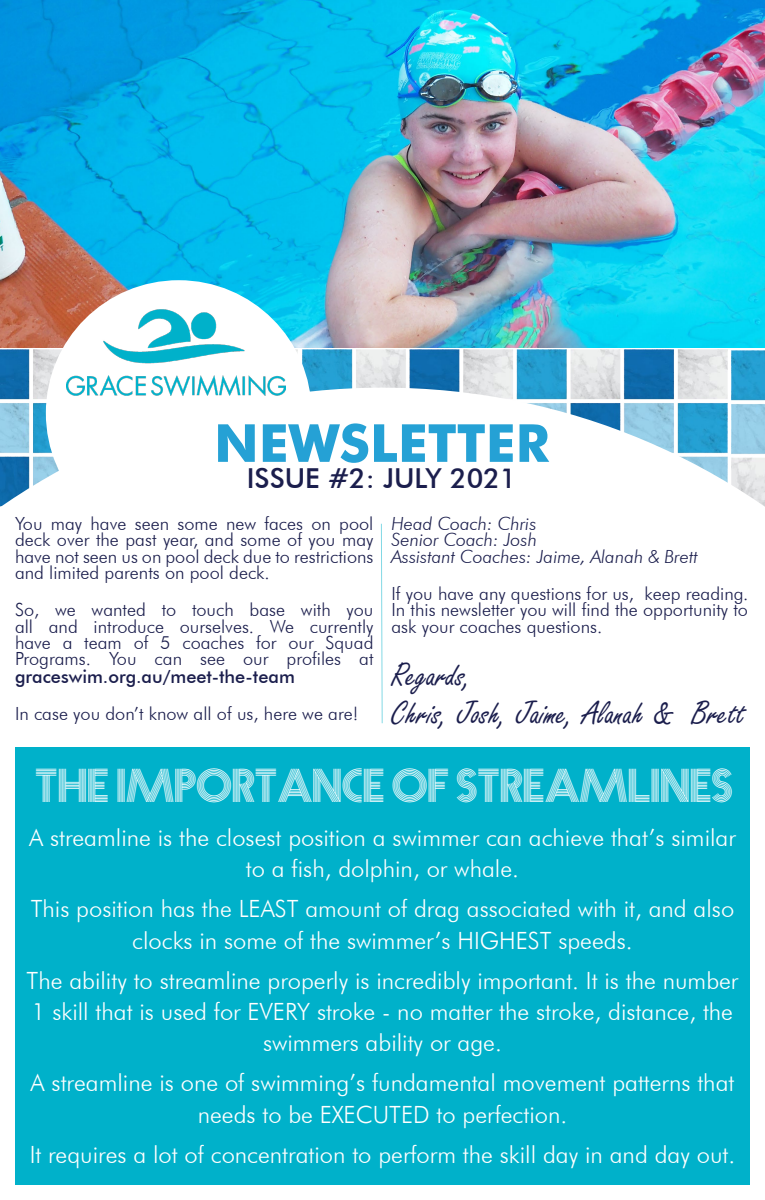
<style>
.page{position:relative;width:765px;height:1200px;background:#fff}
.page>*{position:absolute;margin:0;border:0;box-sizing:border-box;transform-origin:0 0}
.t1{font:700 52.5px "Futura BT";color:#25a1d5}
.t2{font:42.5px "Prisma";color:#fff}
.t3{font:35px/37.5px "Freestyle Script";color:#1b1e4d}
.t4{font:500 27.5px "Futura BT";color:#1b1e4d}
.t5{font:300 23.75px/31.2px "Futura BT";color:#fff;text-align:center}
.t6{font:300 18.12px/16.2px "Futura BT";color:#1b1e4d;text-align:justify}
.t7{font:italic 300 18.12px/16.2px "Futura BT";color:#1b1e4d}
.t8{font:500 18.12px "Futura BT";color:#1b1e4d}
</style>
<div class="page">
<img style="left:0;top:0;width:765px;height:347px">
<img style="left:302px;top:349px;width:426px;height:39px">
<img style="left:731px;top:350px;width:34px;height:38px">
<div style="left:46px;top:280px;width:266px;height:266px;background:#fff;border-radius:50%"></div>
<svg style="left:0;top:388px;width:765px;height:141px"></svg>
<div style="left:15px;top:747px;width:735px;height:438px;background:#00b1ca"></div>
<img style="left:66px;top:298px;width:220px;height:98px">
<svg style="left:381px;top:523px;width:2px;height:201px"></svg>
<h1 class="t1" style="left:214px;top:411px;width:337px">NEWSLETTER</h1>
<p class="t4" style="left:247px;top:462px;width:271px">ISSUE #2: JULY 2021</p>
<p class="t6" style="left:15px;top:515px;width:360px">You may have seen some new faces on pool deck over the past year, and some of you may have not seen us on pool deck due to restrictions and limited parents on pool deck.</p>
<p class="t6" style="left:15px;top:602px;width:360px">So, we wanted to touch base with you all and introduce ourselves. We currently have a team of 5 coaches for our Squad Programs. You can see our profiles at</p>
<p class="t8" style="left:15px;top:665px;width:281px">graceswim.org.au/meet-the-team</p>
<p class="t6" style="left:15px;top:705px;width:345px">In case you don’t know all of us, here we are!</p>
<p class="t7" style="left:391px;top:515px;width:308px">Head Coach: Chris<br>Senior Coach: Josh<br>Assistant Coaches: Jaime, Alanah &amp; Brett</p>
<p class="t6" style="left:391px;top:585px;width:359px">If you have any questions for us, keep reading.<br>In this newsletter you will find the opportunity to ask your coaches questions.</p>
<h3 class="t3" style="left:392px;top:658px;width:355px">Regards,<br>Chris, Josh, Jaime, Alanah &amp; Brett</h3>
<h2 class="t2" style="left:34px;top:754px;width:699px">THE IMPORTANCE OF STREAMLINES</h2>
<p class="t5" style="left:29px;top:822px;width:708px">A streamline is the closest position a swimmer can achieve that’s similar to a fish, dolphin, or whale.</p>
<p class="t5" style="left:31px;top:893px;width:705px">This position has the LEAST amount of drag associated with it, and also clocks in some of the swimmer’s HIGHEST speeds.</p>
<p class="t5" style="left:27px;top:965px;width:713px">The ability to streamline properly is incredibly important. It is the number<br>1 skill that is used for EVERY stroke - no matter the stroke, distance, the swimmers ability or age.</p>
<p class="t5" style="left:31px;top:1067px;width:705px">A streamline is one of swimming’s fundamental movement patterns that needs to be EXECUTED to perfection.</p>
<p class="t5" style="left:30px;top:1139px;width:707px">It requires a lot of concentration to perform the skill day in and day out.</p>
</div>
